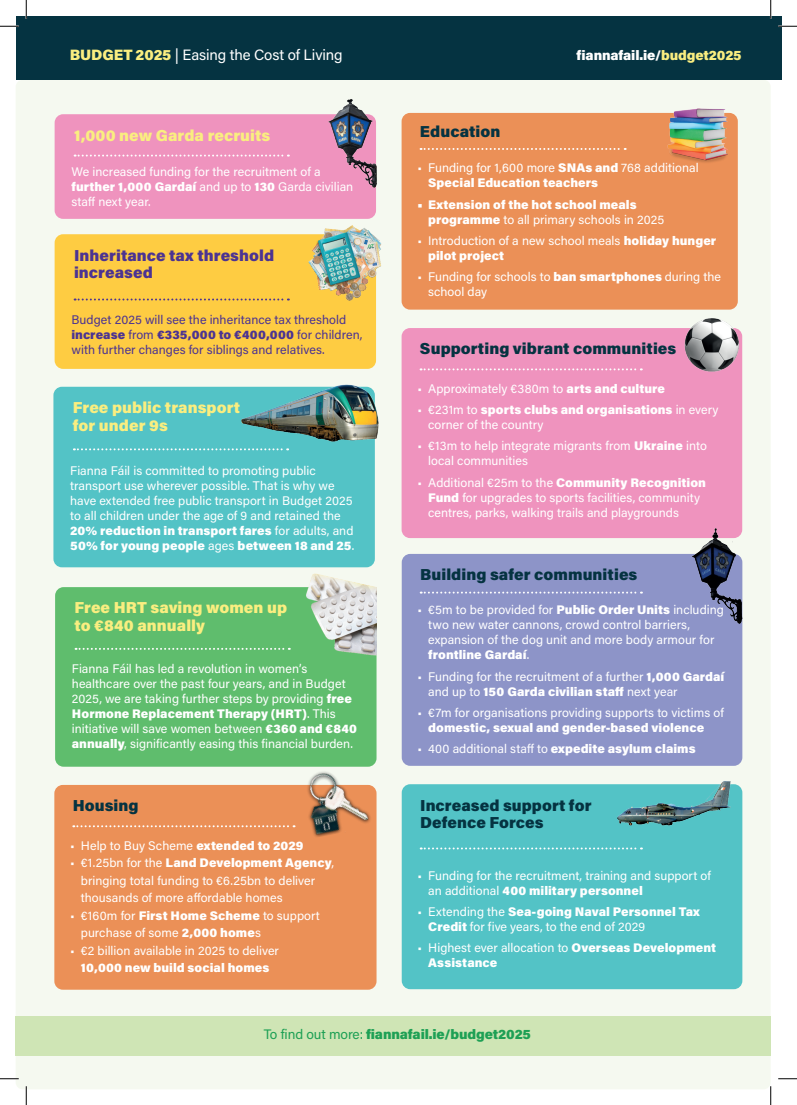
<style>
.page{position:relative;width:797px;height:1105px;background:#fff}
.page>*{position:absolute;margin:0;border:0;box-sizing:border-box;transform-origin:0 0}
.t1{font:15.88px/17.9px "Acumin Variable Concept";letter-spacing:.005em;color:#053341}
.t2{font:15.88px/17.9px "Acumin Variable Concept";letter-spacing:.005em;color:#faee80}
.t3{font:15.88px/17.9px "Acumin Variable Concept";color:#4c3392}
.t4{font:15px "Acumin Variable Concept";letter-spacing:-.01em;color:#fff}
.t5{font:13.75px "Acumin Variable Concept";letter-spacing:-.01em;color:#1ea055}
.t6{font:13.75px "Acumin Variable Concept";letter-spacing:-.01em;color:#fff}
.t7{font:12.5px/15px "Acumin Variable Concept";color:#fff}
.t8{font:12.5px/15px "Acumin Variable Concept";color:#4c3392}
.s1{color:#faee80}
</style>
<div class="page">
<div style="left:16px;top:80px;width:754px;height:1009px;background:#f5f9f0;border-radius:7px"></div>
<div style="left:16px;top:16px;width:765px;height:63px;background:#053341"></div>
<div style="left:55px;top:234px;width:321px;height:135px;background:#fecc42;border-radius:8px"></div>
<div style="left:55px;top:114px;width:321px;height:105px;background:#ef93be;border-radius:8px"></div>
<svg style="left:75px;top:298px;width:214px;height:2px"></svg>
<svg style="left:75px;top:155px;width:214px;height:2px"></svg>
<div style="left:55px;top:587px;width:321px;height:180px;background:#5fbd6d;border-radius:8px"></div>
<svg style="left:76px;top:648px;width:214px;height:2px"></svg>
<img style="left:297px;top:225px;width:84px;height:76px">
<img style="left:304px;top:99px;width:109px;height:89px">
<img style="left:295px;top:567px;width:82px;height:93px">
<div style="left:16px;top:1016px;width:754px;height:39px;background:#cfe5b5"></div>
<div style="left:53px;top:387px;width:322px;height:180px;background:#53c3c6;border-radius:8px"></div>
<svg style="left:74px;top:448px;width:164px;height:2px"></svg>
<img style="left:238px;top:362px;width:141px;height:94px">
<div style="left:401px;top:328px;width:341px;height:210px;background:#ef93be;border-radius:8px"></div>
<svg style="left:420px;top:368px;width:221px;height:2px"></svg>
<div style="left:402px;top:554px;width:340px;height:212px;background:#8d94c8;border-radius:8px"></div>
<svg style="left:420px;top:592px;width:222px;height:2px"></svg>
<img style="left:692px;top:527px;width:51px;height:97px">
<img style="left:684px;top:318px;width:58px;height:54px">
<div style="left:54px;top:785px;width:322px;height:205px;background:#eb9057;border-radius:8px"></div>
<svg style="left:73px;top:825px;width:221px;height:2px"></svg>
<img style="left:297px;top:746px;width:80px;height:93px">
<div style="left:401px;top:113px;width:336px;height:197px;background:#eb9057;border-radius:8px"></div>
<svg style="left:420px;top:148px;width:205px;height:2px"></svg>
<img style="left:653px;top:108px;width:85px;height:57px">
<div style="left:402px;top:784px;width:340px;height:205px;background:#53c3c6;border-radius:8px"></div>
<svg style="left:420px;top:847px;width:222px;height:2px"></svg>
<img style="left:608px;top:763px;width:132px;height:63px">
<svg style="left:0;top:25px;width:19px;height:2px"></svg>
<svg style="left:778px;top:25px;width:19px;height:2px"></svg>
<svg style="left:0;top:1078px;width:19px;height:1px"></svg>
<svg style="left:778px;top:1078px;width:19px;height:1px"></svg>
<svg style="left:25px;top:0;width:2px;height:19px"></svg>
<svg style="left:25px;top:1086px;width:2px;height:19px"></svg>
<svg style="left:770px;top:0;width:1px;height:19px"></svg>
<svg style="left:770px;top:1086px;width:1px;height:19px"></svg>
<p class="t4" style="left:70px;top:44px;width:275px"><span class="s1">BUDGET 2025</span> | Easing the Cost of Living</p>
<p class="t6" style="left:576px;top:46px;width:167px">fiannafail.ie/<span class="s1">budget2025</span></p>
<p class="t2" style="left:74px;top:125px;width:198px">1,000 new Garda recruits</p>
<p class="t7" style="left:71px;top:164px;width:283px">We increased funding for the recruitment of a further 1,000 Gardaí and up to 130 Garda civilian staff next year.</p>
<p class="t3" style="left:74px;top:245px;width:201px">Inheritance tax threshold increased</p>
<p class="t8" style="left:71px;top:311px;width:292px">Budget 2025 will see the inheritance tax threshold increase from €335,000 to €400,000 for children, with further changes for siblings and relatives.</p>
<p class="t2" style="left:73px;top:398px;width:169px">Free public transport for under 9s</p>
<p class="t7" style="left:70px;top:462px;width:285px">Fianna Fáil is committed to promoting public transport use wherever possible. That is why we have extended free public transport in Budget 2025 to all children under the age of 9 and retained the 20% reduction in transport fares for adults, and 50% for young people ages between 18 and 25.</p>
<p class="t2" style="left:75px;top:598px;width:214px">Free HRT saving women up to €840 annually</p>
<p class="t7" style="left:72px;top:661px;width:287px">Fianna Fáil has led a revolution in women’s healthcare over the past four years, and in Budget 2025, we are taking further steps by providing free Hormone Replacement Therapy (HRT). This initiative will save women between €360 and €840 annually, significantly easing this financial burden.</p>
<p class="t1" style="left:73px;top:796px;width:67px">Housing</p>
<p class="t7" style="left:70px;top:837px;width:235px">• Help to Buy Scheme extended to 2029</p>
<p class="t7" style="left:81px;top:854px;width:255px;line-height:17.5px;text-indent:-11px">• €1.25bn for the Land Development Agency, bringing total funding to €6.25bn to deliver thousands of more affordable homes</p>
<p class="t7" style="left:81px;top:906px;width:240px;line-height:17.5px;text-indent:-11px">• €160m for First Home Scheme to support purchase of some 2,000 homes</p>
<p class="t7" style="left:70px;top:941px;width:210px;line-height:17.5px;text-align:center">• €2 billion available in 2025 to deliver<br>10,000 new build social homes</p>
<p class="t1" style="left:420px;top:122px;width:82px">Education</p>
<p class="t7" style="left:428px;top:160px;width:272px;text-indent:-11px">• Funding for 1,600 more SNAs and 768 additional<br>Special Education teachers</p>
<p class="t7" style="left:428px;top:196px;width:238px;text-indent:-11px">• Extension of the hot school meals programme to all primary schools in 2025</p>
<p class="t7" style="left:428px;top:233px;width:289px;text-indent:-11px">• Introduction of a new school meals holiday hunger pilot project</p>
<p class="t7" style="left:428px;top:269px;width:294px;text-indent:-11px">• Funding for schools to ban smartphones during the school day</p>
<p class="t1" style="left:420px;top:339px;width:258px">Supporting vibrant communities</p>
<p class="t7" style="left:417px;top:380px;width:249px">• Approximately €380m to arts and culture</p>
<p class="t7" style="left:428px;top:402px;width:292px;text-indent:-11px">• €231m to sports clubs and organisations in every corner of the country</p>
<p class="t7" style="left:428px;top:438px;width:280px;text-indent:-11px">• €13m to help integrate migrants from Ukraine into local communities</p>
<p class="t7" style="left:428px;top:474px;width:279px;text-indent:-11px">• Additional €25m to the Community Recognition<br>Fund for upgrades to sports facilities, community centres, parks, walking trails and playgrounds</p>
<p class="t1" style="left:420px;top:565px;width:219px">Building safer communities</p>
<p class="t7" style="left:428px;top:602px;width:297px;text-indent:-11px">• €5m to be provided for Public Order Units including two new water cannons, crowd control barriers, expansion of the dog unit and more body armour for frontline Gardaí.</p>
<p class="t7" style="left:428px;top:668px;width:298px;text-indent:-11px">• Funding for the recruitment of a further 1,000 Gardaí and up to 150 Garda civilian staff next year</p>
<p class="t7" style="left:428px;top:704px;width:297px;text-indent:-11px">• €7m for organisations providing supports to victims of domestic, sexual and gender-based violence</p>
<p class="t7" style="left:417px;top:741px;width:279px">• 400 additional staff to expedite asylum claims</p>
<p class="t1" style="left:420px;top:795px;width:173px">Increased support for<br>Defence Forces</p>
<p class="t7" style="left:428px;top:867px;width:284px;text-indent:-11px">• Funding for the recruitment, training and support of an additional 400 military personnel</p>
<p class="t7" style="left:428px;top:904px;width:273px;text-indent:-11px">• Extending the Sea-going Naval Personnel Tax<br>Credit for five years, to the end of 2029</p>
<p class="t7" style="left:428px;top:940px;width:289px;text-indent:-11px">• Highest ever allocation to Overseas Development<br>Assistance</p>
<p class="t5" style="left:264px;top:1025px;width:269px">To find out more: fiannafail.ie/budget2025</p>
</div>
